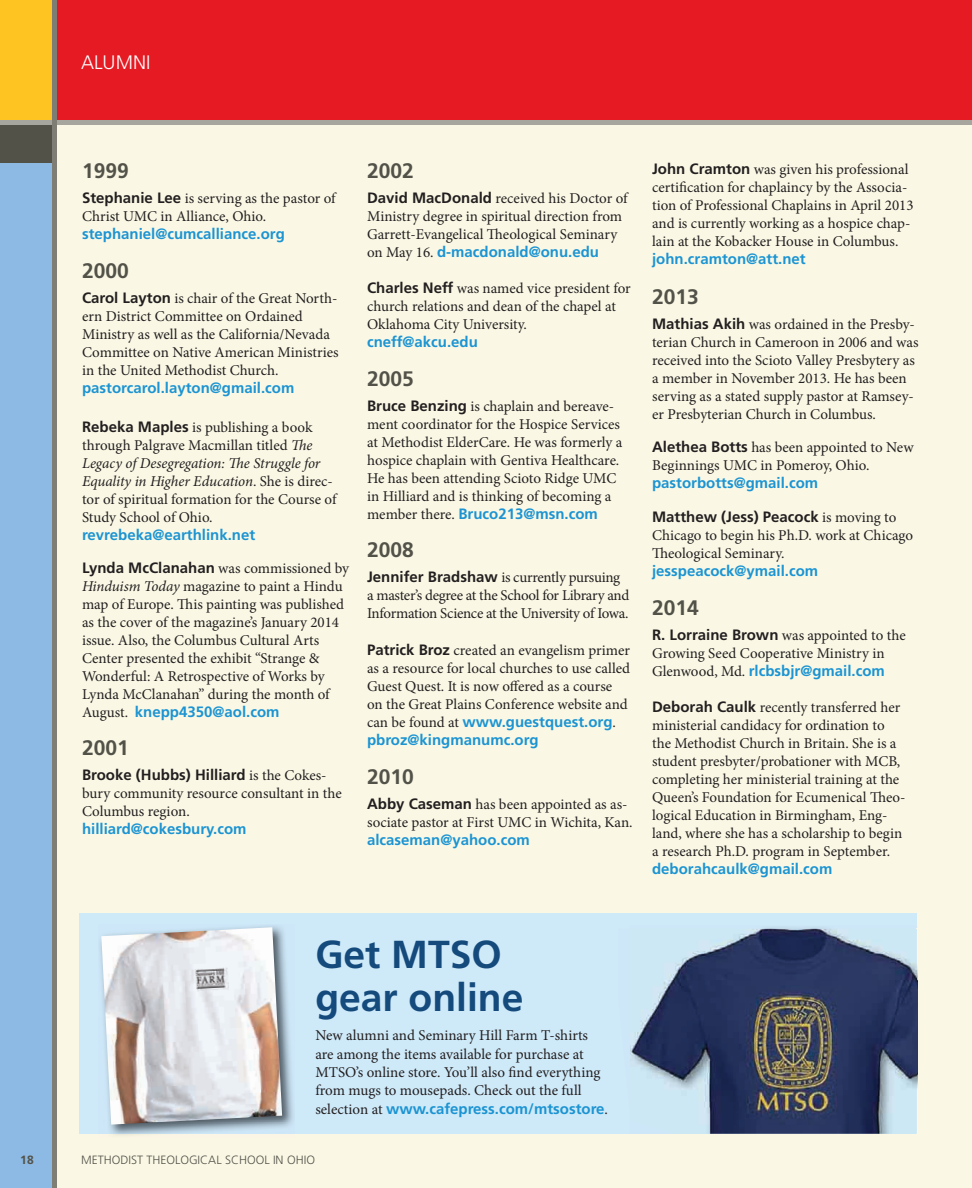
<style>
.page{position:relative;width:972px;height:1188px;background:#fff}
.page>*{position:absolute;margin:0;border:0;box-sizing:border-box;transform-origin:0 0}
.t1{font:700 39px/43.5px "Frutiger";color:#144a7c}
.t2{font:700 21px "Frutiger";color:#535249}
.t3{font:300 19.5px "Frutiger";color:#fff}
.t4{font:15px/18px "Minion Pro";letter-spacing:-.005em;color:#231f20}
.t5{font:700 15px/18px "Frutiger";color:#1c94d2}
.t6{font:15px/18px "Minion Pro";letter-spacing:-.025em;color:#231f20}
.t7{font:700 15px "Frutiger";color:#231f20}
.t8{font:300 12px "Frutiger";color:#535249}
.t9{font:700 12px "Frutiger";color:#535249}
.s1{font-family:"Frutiger";font-weight:700}
.s2{font-style:italic}
.s3{font-family:"Minion Pro";font-weight:400;color:#231f20}
.s4{font-family:"Minion Pro";font-weight:400}
</style>
<div class="page">
<div style="left:55px;top:123px;width:917px;height:1065px;background:#faf8e5"></div>
<div style="left:0;top:0;width:54px;height:122px;background:#fec422"></div>
<div style="left:0;top:161px;width:54px;height:1027px;background:#8cbae4"></div>
<div style="left:0;top:123px;width:54px;height:39px;background:#535249"></div>
<div style="left:56px;top:0;width:916px;height:120px;background:#e51a23"></div>
<div style="left:80px;top:914px;width:837px;height:220px;background:#cee9f8"></div>
<img style="left:630px;top:929px;width:288px;height:205px">
<img style="left:100px;top:926px;width:194px;height:209px">
<img style="left:101px;top:927px;width:181px;height:198px">
<div style="left:0;top:120px;width:972px;height:5px;background:#a6a69f"></div>
<div style="left:52px;top:0;width:5px;height:1188px;background:#7f7e74"></div>
<h3 class="t3" style="left:81px;top:52px;width:71px">ALUMNI</h3>
<h2 class="t2" style="left:82px;top:159px;width:48px">1999</h2>
<p class="t4" style="left:82px;top:189px;width:255px"><span class="s1">Stephanie Lee</span> is serving as the pastor of<br>Christ UMC in Alliance, Ohio.</p>
<p class="t5" style="left:82px;top:225px;width:204px">stephaniel@cumcalliance.org</p>
<h2 class="t2" style="left:82px;top:258px;width:48px">2000</h2>
<p class="t4" style="left:82px;top:289px;width:258px"><span class="s1">Carol Layton</span> is chair of the Great North&shy;ern District Committee on Ordained Ministry as well as the California/Nevada Committee on Native American Ministries in the United Methodist Church.</p>
<p class="t5" style="left:82px;top:378px;width:214px">pastorcarol.layton@gmail.com</p>
<p class="t4" style="left:82px;top:418px;width:256px"><span class="s1">Rebeka Maples</span> is publishing a book through Palgrave Macmillan titled <span class="s2">The Legacy of Desegregation: The Struggle for Equality in Higher Education</span>. She is direc&shy;tor of spiritual formation for the Course of Study School of Ohio.</p>
<p class="t5" style="left:82px;top:525px;width:175px">revrebeka@earthlink.net</p>
<p class="t4" style="left:82px;top:559px;width:268px"><span class="s1">Lynda McClanahan</span> was commissioned by <span class="s2">Hinduism Today</span> magazine to paint a Hindu map of Europe. This painting was published as the cover of the magazine’s January 2014 issue. Also, the Columbus Cultural Arts Center presented the exhibit “Strange &amp; Wonderful: A Retrospective of Works by Lynda McClanahan” during the month of</p>
<p class="t5" style="left:82px;top:702px;width:199px"><span class="s3">August.</span> knepp4350@aol.com</p>
<h2 class="t2" style="left:82px;top:736px;width:48px">2001</h2>
<p class="t7" style="left:82px;top:766px;width:246px">Brooke (Hubbs) Hilliard <span class="s4">is the Cokes-</span></p>
<p class="t4" style="left:82px;top:784px;width:261px">bury community resource consultant in the<br>Columbus region.</p>
<p class="t5" style="left:82px;top:820px;width:166px">hilliard@cokesbury.com</p>
<h2 class="t2" style="left:367px;top:159px;width:48px">2002</h2>
<p class="t4" style="left:367px;top:189px;width:262px"><span class="s1">David MacDonald</span> received his Doctor of<br>Ministry degree in spiritual direction from<br>Garrett-Evangelical Theological Seminary</p>
<p class="t5" style="left:367px;top:243px;width:234px"><span class="s3">on May 16.</span> d-macdonald@onu.edu</p>
<p class="t4" style="left:367px;top:279px;width:265px"><span class="s1">Charles Neff</span> was named vice president for church relations and dean of the chapel at<br>Oklahoma City University.</p>
<p class="t5" style="left:367px;top:333px;width:112px">cneff@akcu.edu</p>
<h2 class="t2" style="left:367px;top:366px;width:48px">2005</h2>
<p class="t4" style="left:367px;top:397px;width:257px"><span class="s1">Bruce Benzing</span> is chaplain and bereave&shy;ment coordinator for the Hospice Services at Methodist ElderCare. He was formerly a hospice chaplain with Gentiva Healthcare.<br>He has been attending Scioto Ridge UMC in Hilliard and is thinking of becoming a</p>
<p class="t5" style="left:367px;top:504px;width:232px"><span class="s3">member there.</span> Bruco213@msn.com</p>
<h2 class="t2" style="left:367px;top:538px;width:48px">2008</h2>
<p class="t6" style="left:367px;top:568px;width:264px"><span class="s1">Jennifer Bradshaw</span> is currently pursuing a master’s degree at the School for Library and<br>Information Science at the University of Iowa.</p>
<p class="t4" style="left:367px;top:642px;width:265px"><span class="s1">Patrick Broz</span> created an evangelism primer as a resource for local churches to use called Guest Quest. It is now offered as a course on the Great Plains Conference website and</p>
<p class="t5" style="left:367px;top:713px;width:250px"><span class="s3">can be found at</span> www.guestquest.org<span class="s3">. </span>pbroz@kingmanumc.org</p>
<h2 class="t2" style="left:367px;top:765px;width:48px">2010</h2>
<p class="t4" style="left:367px;top:795px;width:267px"><span class="s1">Abby Caseman</span> has been appointed as as&shy;sociate pastor at First UMC in Wichita, Kan.</p>
<p class="t5" style="left:367px;top:831px;width:164px">alcaseman@yahoo.com</p>
<p class="t4" style="left:652px;top:160px;width:263px"><span class="s1">John Cramton</span> was given his professional certification for chaplaincy by the Associa&shy;tion of Professional Chaplains in April 2013 and is currently working as a hospice chap&shy;lain at the Kobacker House in Columbus.</p>
<p class="t5" style="left:652px;top:249px;width:155px">john.cramton@att.net</p>
<h2 class="t2" style="left:652px;top:284px;width:48px">2013</h2>
<p class="t4" style="left:652px;top:315px;width:268px"><span class="s1">Mathias Akih</span> was ordained in the Presby&shy;terian Church in Cameroon in 2006 and was received into the Scioto Valley Presbytery as a member in November 2013. He has been serving as a stated supply pastor at Ramsey&shy;er Presbyterian Church in Columbus.</p>
<p class="t4" style="left:652px;top:438px;width:263px"><span class="s1">Alethea Botts</span> has been appointed to New<br>Beginnings UMC in Pomeroy, Ohio.</p>
<p class="t5" style="left:652px;top:473px;width:168px">pastorbotts@gmail.com</p>
<p class="t7" style="left:652px;top:508px;width:246px">Matthew (Jess) Peacock <span class="s4">is moving to</span></p>
<p class="t4" style="left:652px;top:526px;width:263px">Chicago to begin his Ph.D. work at Chicago<br>Theological Seminary.</p>
<p class="t5" style="left:652px;top:562px;width:168px">jesspeacock@ymail.com</p>
<h2 class="t2" style="left:652px;top:595px;width:48px">2014</h2>
<p class="t4" style="left:652px;top:626px;width:255px"><span class="s1">R. Lorraine Brown</span> was appointed to the<br>Growing Seed Cooperative Ministry in</p>
<p class="t5" style="left:652px;top:661px;width:234px"><span class="s3">Glenwood, Md.</span> rlcbsbjr@gmail.com</p>
<p class="t4" style="left:652px;top:698px;width:255px"><span class="s1">Deborah Caulk</span> recently transferred her ministerial candidacy for ordination to the Methodist Church in Britain. She is a student presbyter/probationer with MCB, completing her ministerial training at the Queen’s Foundation for Ecumenical Theo&shy;logical Education in Birmingham, Eng&shy;land, where she has a scholarship to begin a research Ph.D. program in September.</p>
<p class="t5" style="left:652px;top:859px;width:182px">deborahcaulk@gmail.com</p>
<h1 class="t1" style="left:315px;top:932px;width:210px">Get MTSO gear online</h1>
<p class="t4" style="left:315px;top:1027px;width:287px">New alumni and Seminary Hill Farm T-shirts are among the items available for purchase at MTSO’s online store. You’ll also find everything from mugs to mousepads. Check out the full</p>
<p class="t5" style="left:315px;top:1099px;width:294px"><span class="s3">selection at</span> www.cafepress.com/mtsostore<span class="s3">.</span></p>
<p class="t9" style="left:20px;top:1152px;width:15px">18</p>
<p class="t8" style="left:81px;top:1153px;width:235px">METHODIST THEOLOGICAL SCHOOL IN OHIO</p>
</div>
